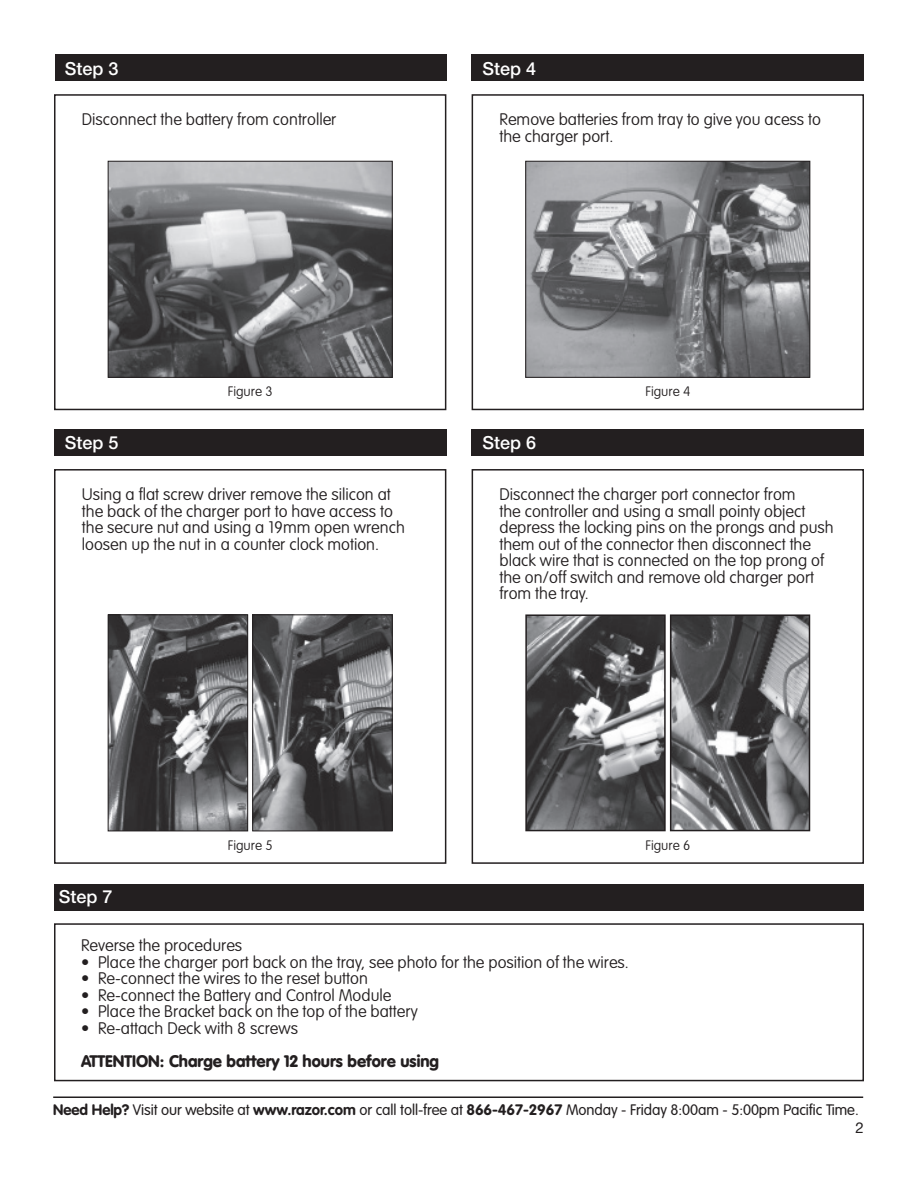
<style>
.page{position:relative;width:918px;height:1188px;background:#fff}
.page>*{position:absolute;margin:0;border:0;box-sizing:border-box;transform-origin:0 0}
.t1{font:500 18px "Helvetica Neue LT Std";color:#fff}
.t2{font:100 16.5px/16.5px "VAG Rounded";color:#231f20}
.t3{font:900 16.5px "VAG Rounded";color:#231f20}
.t4{font:300 15px "VAG Rounded";letter-spacing:-.005em;color:#231f20}
.t5{font:15px "Helvetica Neue LT Std";color:#231f20}
.t6{font:100 13.5px "VAG Rounded";color:#231f20}
.s1{font-weight:700}
</style>
<div class="page">
<hr style="left:53px;top:1096px;width:810px;height:2px;background:#231f20">
<div style="left:55px;top:54px;width:391px;height:27px;background:#231f20"></div>
<div style="left:472px;top:54px;width:392px;height:27px;background:#231f20"></div>
<div style="left:472px;top:429px;width:392px;height:27px;background:#231f20"></div>
<div style="left:54px;top:429px;width:392px;height:27px;background:#231f20"></div>
<div style="left:54px;top:884px;width:810px;height:27px;background:#231f20"></div>
<div style="left:54px;top:469px;width:392px;height:395px;border:2px solid #231f20"></div>
<div style="left:472px;top:469px;width:392px;height:395px;border:2px solid #231f20"></div>
<div style="left:54px;top:923px;width:810px;height:158px;border:2px solid #231f20"></div>
<div style="left:54px;top:94px;width:392px;height:316px;border:2px solid #231f20"></div>
<div style="left:472px;top:94px;width:392px;height:316px;border:2px solid #231f20"></div>
<img style="left:110px;top:163px;width:281px;height:213px">
<div style="left:108px;top:161px;width:285px;height:217px;border:1px solid #231f20"></div>
<img style="left:527px;top:163px;width:281px;height:213px">
<div style="left:525px;top:161px;width:285px;height:217px;border:1px solid #231f20"></div>
<img style="left:110px;top:616px;width:136px;height:213px">
<div style="left:108px;top:614px;width:140px;height:217px;border:1px solid #231f20"></div>
<img style="left:254px;top:616px;width:137px;height:213px">
<div style="left:252px;top:614px;width:141px;height:217px;border:1px solid #231f20"></div>
<img style="left:528px;top:617px;width:135px;height:211px">
<div style="left:525px;top:614px;width:141px;height:217px;border:2px solid #231f20"></div>
<img style="left:673px;top:617px;width:134px;height:211px">
<div style="left:670px;top:614px;width:140px;height:217px;border:2px solid #231f20"></div>
<h3 class="t1" style="left:65px;top:57px;width:55px">Step 3</h3>
<p class="t2" style="left:82px;top:111px;width:256px">Disconnect the battery from controller</p>
<h3 class="t1" style="left:483px;top:57px;width:55px">Step 4</h3>
<p class="t2" style="left:500px;top:111px;width:323px">Remove batteries from tray to give you acess to the charger port.</p>
<p class="t6" style="left:228px;top:383px;width:46px">Figure 3</p>
<h3 class="t1" style="left:65px;top:432px;width:55px">Step 5</h3>
<p class="t2" style="left:82px;top:486px;width:324px">Using a flat screw driver remove the silicon at the back of the charger port to have access to the secure nut and using a 19mm open wrench loosen up the nut in a counter clock motion.</p>
<p class="t6" style="left:646px;top:383px;width:46px">Figure 4</p>
<h3 class="t1" style="left:483px;top:432px;width:55px">Step 6</h3>
<p class="t2" style="left:500px;top:486px;width:336px">Disconnect the charger port connector from<br>the controller and using a small pointy object depress the locking pins on the prongs and push them out of the connector then disconnect the black wire that is connected on the top prong of the on/off switch and remove old charger port from the tray.</p>
<p class="t6" style="left:228px;top:837px;width:46px">Figure 5</p>
<p class="t6" style="left:646px;top:837px;width:46px">Figure 6</p>
<h3 class="t1" style="left:59px;top:886px;width:55px">Step 7</h3>
<p class="t2" style="left:81px;top:937px;width:163px">Reverse the procedures</p>
<p class="t2" style="left:81px;top:954px;width:549px">• Place the charger port back on the tray, see photo for the position of the wires.</p>
<p class="t2" style="left:81px;top:970px;width:288px">• Re-connect the wires to the reset button</p>
<p class="t2" style="left:81px;top:987px;width:312px">• Re-connect the Battery and Control Module</p>
<p class="t2" style="left:81px;top:1003px;width:338px">• Place the Bracket back on the top of the battery</p>
<p class="t2" style="left:81px;top:1020px;width:219px">• Re-attach Deck with 8 screws</p>
<p class="t3" style="left:81px;top:1051px;width:359px">ATTENTION: Charge battery 12 hours before using</p>
<p class="t4" style="left:53px;top:1101px;width:807px"><span class="s1">Need Help?</span> Visit our website at <span class="s1">www.razor.com</span> or call toll-free at <span class="s1">866-467-2967</span> Monday - Friday 8:00am - 5:00pm Pacific Time.</p>
<p class="t5" style="left:856px;top:1119px;width:10px">2</p>
</div>
